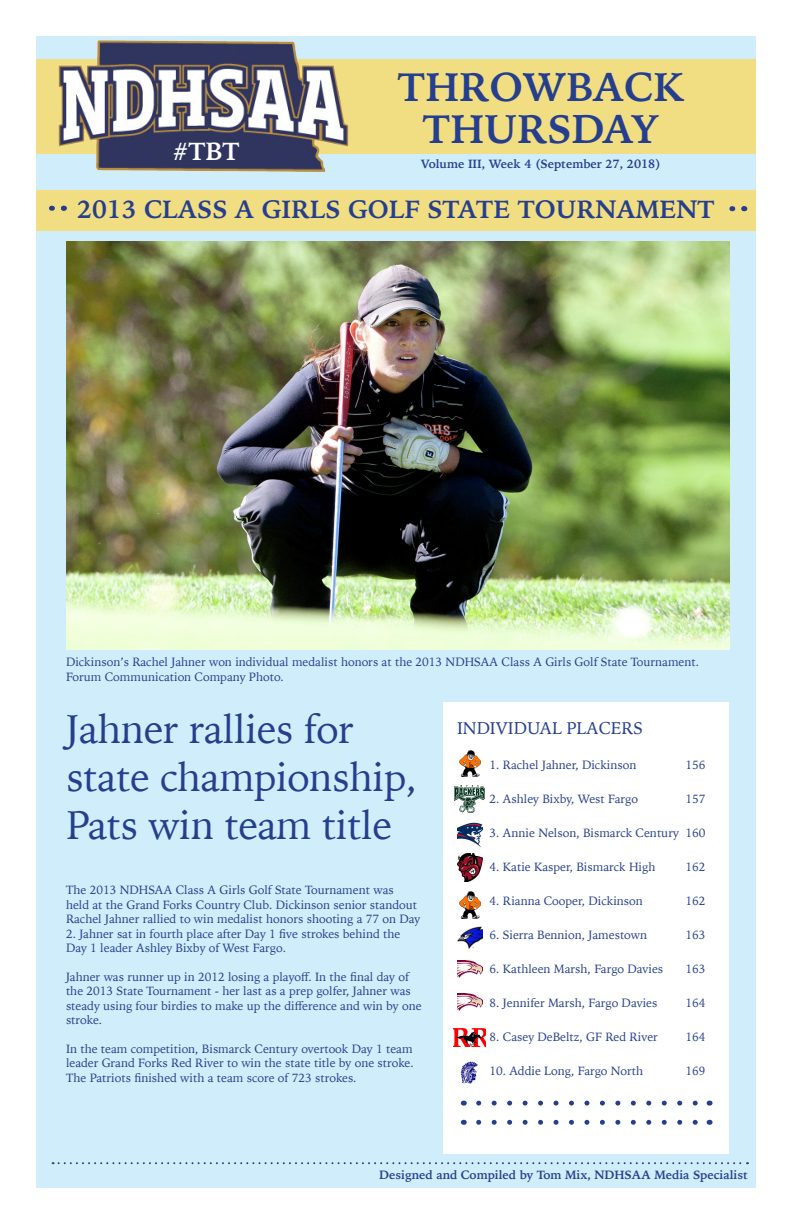
<style>
.page{position:relative;width:792px;height:1224px;background:#fff}
.page>*{position:absolute;margin:0;border:0;box-sizing:border-box;transform-origin:0 0}
.t1{font:40px/48px "Iowan Old Style";letter-spacing:-.01em;color:#253f8e}
.Body_text{font:700 40px/42px "Iowan Old Style";color:#253f8e;text-align:center}
.Body_text-2{font:700 25px "Iowan Old Style";color:#253f8e}
.Body_text-3{font:700 25px "Iowan Old Style";color:#fff}
.t2{font:17px "Iowan Old Style";color:#253f8e}
.t3{font:12px/14.4px "Iowan Old Style";color:#253f8e}
.t4{font:700 12px "Iowan Old Style";color:#253f8e}
</style>
<div class="page">
<div style="left:36px;top:36px;width:720px;height:1152px;background:#cfedfb"></div>
<div style="left:36px;top:190px;width:720px;height:40px;background:#f2de82"></div>
<div style="left:36px;top:59px;width:720px;height:95px;background:#f2de82"></div>
<img style="left:59px;top:40px;width:289px;height:131px">
<svg style="left:51px;top:206px;width:14px;height:5px"></svg>
<svg style="left:53px;top:1162px;width:695px;height:2px"></svg>
<svg style="left:732px;top:206px;width:13px;height:5px"></svg>
<img style="left:66px;top:241px;width:663px;height:408px">
<div style="left:443px;top:702px;width:285px;height:451px;background:#fff"></div>
<img style="left:459px;top:750px;width:21px;height:26px">
<img style="left:455px;top:785px;width:29px;height:27px">
<img style="left:457px;top:822px;width:25px;height:25px">
<img style="left:459px;top:892px;width:21px;height:26px">
<img style="left:460px;top:1061px;width:18px;height:22px">
<img style="left:457px;top:993px;width:25px;height:17px">
<img style="left:457px;top:961px;width:25px;height:17px">
<img style="left:457px;top:853px;width:25px;height:29px">
<img style="left:457px;top:926px;width:25px;height:23px">
<img style="left:454px;top:1029px;width:32px;height:17px">
<svg style="left:479px;top:1101px;width:219px;height:5px"></svg>
<svg style="left:479px;top:1120px;width:219px;height:5px"></svg>
<p class="Body_text" style="left:398px;top:64px;width:288px">THROWBACK<br>THURSDAY</p>
<p class="Body_text-3" style="left:173px;top:129px;width:68px">#TBT</p>
<p class="Body_text-2" style="left:77px;top:186px;width:639px">2013 CLASS A GIRLS GOLF STATE TOURNAMENT</p>
<p class="t4" style="left:421px;top:152px;width:241px">Volume III, Week 4 (September 27, 2018)</p>
<p class="t3" style="left:66px;top:654px;width:635px">Dickinson’s Rachel Jahner won individual medalist honors at the 2013 NDHSAA Class A Girls Golf State Tournament.<br>Forum Communication Company Photo.</p>
<p class="t1" style="left:66px;top:704px;width:353px">Jahner rallies for state championship,<br>Pats win team title</p>
<p class="t2" style="left:457px;top:713px;width:187px">INDIVIDUAL PLACERS</p>
<p class="t3" style="left:490px;top:757px;width:148px">1. Rachel Jahner, Dickinson</p>
<p class="t3" style="left:686px;top:757px;width:22px">156</p>
<p class="t3" style="left:490px;top:791px;width:150px">2. Ashley Bixby, West Fargo</p>
<p class="t3" style="left:686px;top:791px;width:22px">157</p>
<p class="t3" style="left:490px;top:825px;width:217px">3. Annie Nelson, Bismarck Century 160</p>
<p class="t3" style="left:490px;top:859px;width:167px">4. Katie Kasper, Bismarck High</p>
<p class="t3" style="left:686px;top:859px;width:22px">162</p>
<p class="t3" style="left:490px;top:893px;width:155px">4. Rianna Cooper, Dickinson</p>
<p class="t3" style="left:686px;top:893px;width:22px">162</p>
<p class="t3" style="left:490px;top:927px;width:159px">6. Sierra Bennion, Jamestown</p>
<p class="t3" style="left:686px;top:927px;width:22px">163</p>
<p class="t3" style="left:490px;top:961px;width:175px">6. Kathleen Marsh, Fargo Davies</p>
<p class="t3" style="left:686px;top:961px;width:22px">163</p>
<p class="t3" style="left:490px;top:995px;width:169px">8. Jennifer Marsh, Fargo Davies</p>
<p class="t3" style="left:686px;top:995px;width:22px">164</p>
<p class="t3" style="left:490px;top:1029px;width:170px">8. Casey DeBeltz, GF Red River</p>
<p class="t3" style="left:686px;top:1029px;width:22px">164</p>
<p class="t3" style="left:490px;top:1063px;width:155px">10. Addie Long, Fargo North</p>
<p class="t3" style="left:686px;top:1063px;width:22px">169</p>
<p class="t3" style="left:66px;top:883px;width:356px">The 2013 NDHSAA Class A Girls Golf State Tournament was<br>held at the Grand Forks Country Club. Dickinson senior standout<br>Rachel Jahner rallied to win medalist honors shooting a 77 on Day</p>
<p class="t3" style="left:66px;top:926px;width:336px">2. Jahner sat in fourth place after Day 1 five strokes behind the<br>Day 1 leader Ashley Bixby of West Fargo.</p>
<p class="t3" style="left:66px;top:969px;width:357px">Jahner was runner up in 2012 losing a playoff. In the final day of the 2013 State Tournament - her last as a prep golfer, Jahner was steady using four birdies to make up the difference and win by one stroke.</p>
<p class="t3" style="left:66px;top:1041px;width:349px;text-align:justify">In the team competition, Bismarck Century overtook Day 1 team leader Grand Forks Red River to win the state title by one stroke.<br>The Patriots finished with a team score of 723 strokes.</p>
<p class="t4" style="left:379px;top:1164px;width:370px">Designed and Compiled by Tom Mix, NDHSAA Media Specialist</p>
</div>
